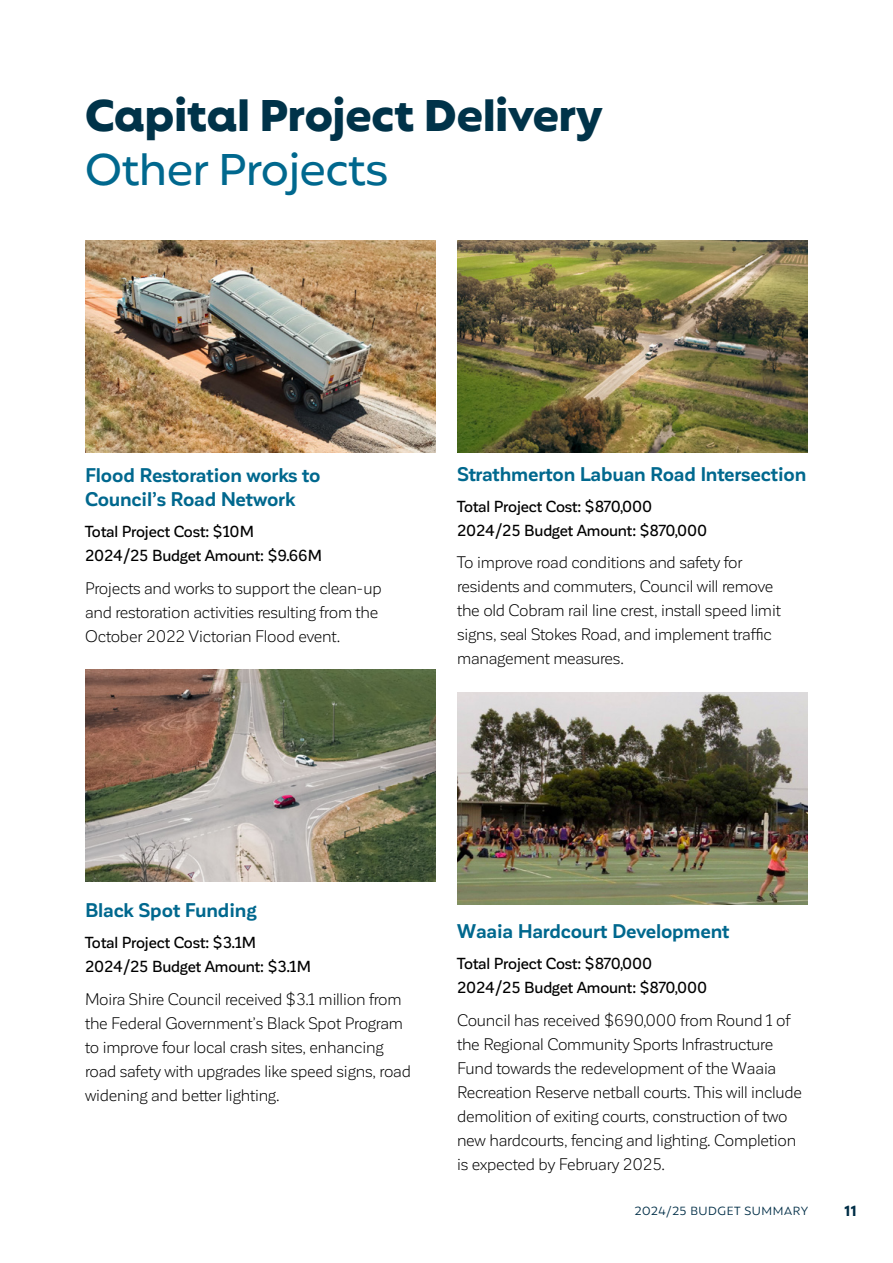
<style>
.page{position:relative;width:893px;height:1263px;background:#fff}
.page>*{position:absolute;margin:0;border:0;box-sizing:border-box;transform-origin:0 0}
.Heading_1{font:900 45px "Mangueira";color:#003349}
.Heading_1-2{font:500 45px "Mangueira";color:#00688e}
.Body_Text{font:700 19.5px/24px "Corporative Sans";letter-spacing:-.01em;color:#00688e}
.Body_Text-2{font:16.5px/24px "Corporative Sans";letter-spacing:-.015em;color:#000}
.Body_Text-3{font:500 15.75px "Corporative Sans";letter-spacing:-.01em;color:#000}
.t1{font:700 15px "Mangueira";color:#002e47}
.t2{font:12px "Mangueira";letter-spacing:.05em;color:#002e47}
</style>
<div class="page">
<img style="left:85px;top:240px;width:351px;height:212px">
<img style="left:85px;top:669px;width:351px;height:212px">
<img style="left:457px;top:241px;width:351px;height:211px">
<img style="left:457px;top:692px;width:351px;height:212px">
<p class="Heading_1" style="left:85px;top:86px;width:519px">Capital Project Delivery</p>
<p class="Heading_1-2" style="left:85px;top:140px;width:305px">Other Projects</p>
<p class="Body_Text" style="left:85px;top:464px;width:237px">Flood Restoration works to<br>Council’s Road Network</p>
<p class="Body_Text-3" style="left:85px;top:523px;width:170px">Total Project Cost: $10M</p>
<p class="Body_Text-3" style="left:85px;top:547px;width:238px">2024/25 Budget Amount: $9.66M</p>
<p class="Body_Text-2" style="left:85px;top:576px;width:298px">Projects and works to support the clean-up and restoration activities resulting from the<br>October 2022 Victorian Flood event.</p>
<p class="Body_Text" style="left:457px;top:462px;width:351px">Strathmerton Labuan Road Intersection</p>
<p class="Body_Text-3" style="left:457px;top:498px;width:197px">Total Project Cost: $870,000</p>
<p class="Body_Text-3" style="left:457px;top:522px;width:251px">2024/25 Budget Amount: $870,000</p>
<p class="Body_Text-2" style="left:457px;top:551px;width:325px">To improve road conditions and safety for residents and commuters, Council will remove the old Cobram rail line crest, install speed limit signs, seal Stokes Road, and implement traffic management measures.</p>
<p class="Body_Text" style="left:85px;top:899px;width:173px">Black Spot Funding</p>
<p class="Body_Text-3" style="left:85px;top:934px;width:173px">Total Project Cost: $3.1M</p>
<p class="Body_Text-3" style="left:85px;top:958px;width:227px">2024/25 Budget Amount: $3.1M</p>
<p class="Body_Text-2" style="left:85px;top:987px;width:327px">Moira Shire Council received $3.1 million from the Federal Government’s Black Spot Program to improve four local crash sites, enhancing road safety with upgrades like speed signs, road widening and better lighting.</p>
<p class="Body_Text" style="left:457px;top:920px;width:274px">Waaia Hardcourt Development</p>
<p class="Body_Text-3" style="left:457px;top:955px;width:197px">Total Project Cost: $870,000</p>
<p class="Body_Text-3" style="left:457px;top:979px;width:251px">2024/25 Budget Amount: $870,000</p>
<p class="Body_Text-2" style="left:457px;top:1008px;width:346px">Council has received $690,000 from Round 1 of the Regional Community Sports Infrastructure Fund towards the redevelopment of the Waaia Recreation Reserve netball courts. This will include demolition of exiting courts, construction of two new hardcourts, fencing and lighting. Completion is expected by February 2025.</p>
<p class="t2" style="left:635px;top:1202px;width:175px">2024/25 BUDGET SUMMARY</p>
<p class="t1" style="left:844px;top:1201px;width:14px">11</p>
</div>
